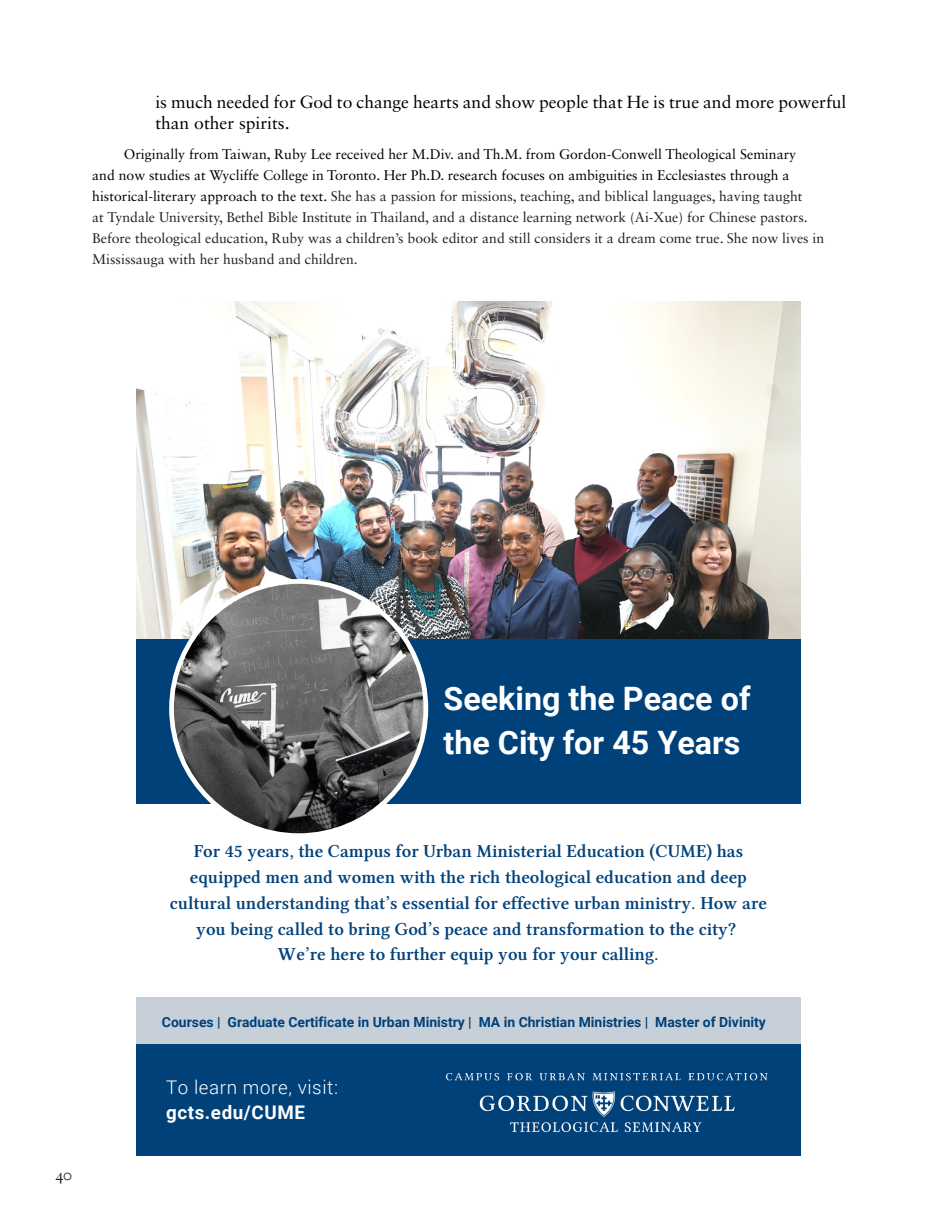
<style>
.page{position:relative;width:938px;height:1221px;background:#fff}
.page>*{position:absolute;margin:0;border:0;box-sizing:border-box;transform-origin:0 0}
.t1{font:700 32.2px/44.4px "Roboto";color:#fff}
.t2{font:300 18.72px/24.7px "Roboto";letter-spacing:.03em;color:#fff}
.t3{font:18.38px/25.7px "Lin Libertine OZ";color:#00417a;text-align:center}
.t4{font:17.5px/21px "Sabon LT Std";color:#000}
.t5{font:17.5px "Sabon MTSC Os F";color:#231f20}
.t6{font:14px/21px "Sabon LT Std";color:#231f20}
.t7{font:700 14px "Roboto";color:#00417a}
.s1{color:#000}
.s2{font-weight:700}
</style>
<div class="page">
<img style="left:136px;top:302px;width:664px;height:338px">
<div style="left:136px;top:1044px;width:664px;height:112px;background:#00417a"></div>
<div style="left:136px;top:640px;width:664px;height:164px;background:#00417a"></div>
<svg style="left:169px;top:579px;width:259px;height:255px"></svg>
<div style="left:136px;top:997px;width:664px;height:47px;background:#c7d0d8"></div>
<img style="left:445px;top:1072px;width:323px;height:61px">
<p class="t4" style="left:155px;top:91px;width:692px">is much needed for God to change hearts and show people that He is true and more powerful than other spirits.</p>
<p class="t6" style="left:92px;top:143px;width:733px;text-indent:32px"><span class="s1">Originally from Taiwan, Ruby Lee received her M.Div. and Th.M. from Gordon-Conwell Theological Seminary<br>and now studies at Wycliffe College in Toronto. Her Ph.D. research focuses on ambiguities in Ecclesiastes through a historical-literary approach to the text.</span> She has a passion for missions, teaching, and biblical languages, having taught<br>at Tyndale University, Bethel Bible Institute in Thailand, and a distance learning network (Ai-Xue) for Chinese pastors.<br>Before theological education, Ruby was a children’s book editor and still considers it a dream come true. She now lives in Mississauga with her husband and children.</p>
<p class="t5" style="left:55px;top:1164px;width:18px">40</p>
<p class="t1" style="left:443px;top:675px;width:308px">Seeking the Peace of the City for 45 Years</p>
<p class="t3" style="left:170px;top:839px;width:598px">For 45 years, the Campus for Urban Ministerial Education (CUME) has equipped men and women with the rich theological education and deep cultural understanding that’s essential for effective urban ministry. How are you being called to bring God’s peace and transformation to the city?<br>We’re here to further equip you for your calling.</p>
<p class="t7" style="left:162px;top:1012px;width:605px">Courses | Graduate Certificate in Urban Ministry | MA in Christian Ministries | Master of Divinity</p>
<p class="t2" style="left:166px;top:1074px;width:173px">To learn more, visit: <span class="s2">gcts.edu/CUME</span></p>
</div>
